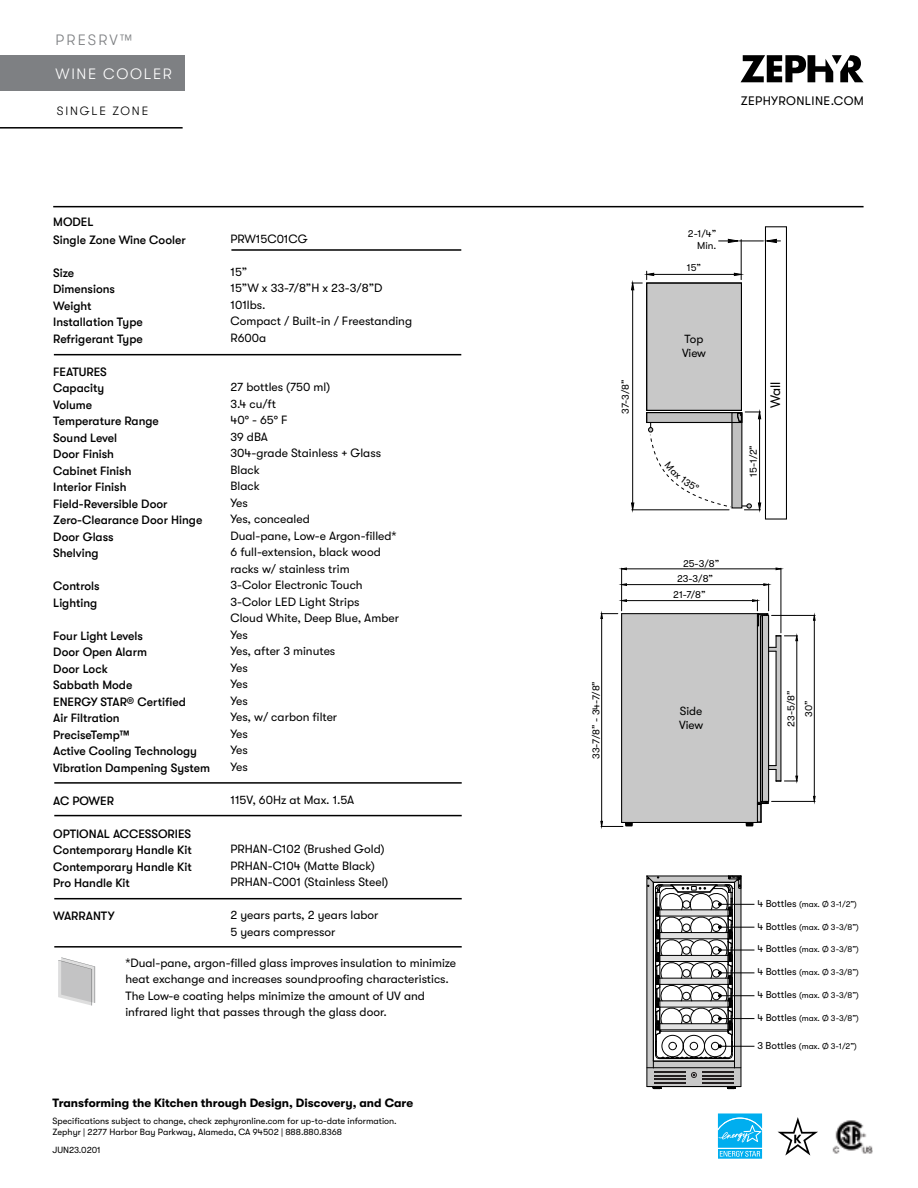
<style>
.page{position:relative;width:918px;height:1188px;background:#fff}
.page>*{position:absolute;margin:0;border:0;box-sizing:border-box;transform-origin:0 0}
.t1{font:300 15px "GT Walsheim";letter-spacing:.11em;color:#fff}
.t2{font:300 15px "GT Walsheim";letter-spacing:.15em;color:#7e8083}
.t3{font:13.65px "GT Walsheim Pro";color:#000100}
.t4{font:12.3px "GT Walsheim";letter-spacing:.03em;color:#000}
.t5{font:12px/16.5px "GT Walsheim";color:#000}
.t6{font:500 12px/16.5px "GT Walsheim";color:#000}
.t7{font:700 12px "GT Walsheim";color:#000}
.t8{font:300 12px "GT Walsheim";letter-spacing:.15em;color:#000}
.t9{font:11.85px "GT Walsheim Pro";color:#000100}
.t10{font:11.85px/14.1px "GT Walsheim Pro";letter-spacing:-.01em;color:#000}
.t11{font:10.05px "GT Walsheim Pro";color:#000100}
.t12{font:10.05px/12.1px "GT Walsheim Pro";color:#000;text-align:right}
.t13{font:9px/10.8px "GT Walsheim";color:#000}
.t14{font:8.4px "GT Walsheim Pro";color:#000}
.s1{font-size:10.05px}
</style>
<div class="page">
<div style="left:0;top:55px;width:185px;height:36px;background:#7e8083"></div>
<hr style="left:0;top:127px;width:183px;height:2px;background:#000">
<svg style="left:741px;top:55px;width:123px;height:27px"></svg>
<hr style="left:53px;top:206px;width:811px;height:1px;background:#000">
<hr style="left:231px;top:249px;width:230px;height:2px;background:#000">
<hr style="left:54px;top:354px;width:407px;height:1px;background:#000">
<hr style="left:54px;top:782px;width:408px;height:2px;background:#000">
<hr style="left:54px;top:815px;width:408px;height:1px;background:#000">
<hr style="left:54px;top:898px;width:408px;height:1px;background:#000">
<hr style="left:54px;top:946px;width:408px;height:2px;background:#000">
<svg style="left:58px;top:957px;width:37px;height:49px"></svg>
<img style="left:832px;top:1120px;width:41px;height:33px">
<svg style="left:778px;top:1117px;width:40px;height:39px"></svg>
<div style="left:647px;top:283px;width:94px;height:127px;background:#c8c8c8"></div>
<div style="left:646px;top:282px;width:96px;height:129px;border:1px solid #000"></div>
<div style="left:646px;top:412px;width:96px;height:11px;border:1px solid #000"></div>
<hr style="left:654px;top:274px;width:80px;height:1px;background:#000">
<svg style="left:734px;top:273px;width:7px;height:3px"></svg>
<hr style="left:632px;top:510px;width:97px;height:1px;background:#000">
<hr style="left:632px;top:290px;width:1px;height:213px;background:#000">
<svg style="left:631px;top:502px;width:4px;height:9px"></svg>
<svg style="left:631px;top:271px;width:23px;height:20px"></svg>
<div style="left:765px;top:226px;width:22px;height:294px;border:1px solid #000"></div>
<hr style="left:741px;top:240px;width:1px;height:40px;background:#000">
<svg style="left:719px;top:239px;width:61px;height:4px"></svg>
<div style="left:622px;top:614px;width:139px;height:208px;background:#c8c8c8"></div>
<div style="left:761px;top:614px;width:8px;height:188px;background:#c8c8c8"></div>
<hr style="left:622px;top:822px;width:135px;height:1px;background:#000">
<hr style="left:621px;top:614px;width:1px;height:208px;background:#000">
<hr style="left:757px;top:614px;width:1px;height:208px;background:#000">
<hr style="left:760px;top:616px;width:1px;height:185px;background:#000">
<hr style="left:762px;top:615px;width:1px;height:186px;background:#000">
<hr style="left:768px;top:615px;width:1px;height:186px;background:#000">
<hr style="left:622px;top:613px;width:146px;height:1px;background:#000">
<hr style="left:626px;top:600px;width:127px;height:1px;background:#000">
<svg style="left:622px;top:599px;width:5px;height:3px"></svg>
<hr style="left:626px;top:584px;width:138px;height:1px;background:#000">
<svg style="left:622px;top:583px;width:5px;height:3px"></svg>
<svg style="left:752px;top:583px;width:17px;height:43px"></svg>
<hr style="left:781px;top:568px;width:1px;height:65px;background:#000">
<hr style="left:621px;top:568px;width:1px;height:43px;background:#000">
<hr style="left:626px;top:569px;width:150px;height:1px;background:#000">
<svg style="left:775px;top:567px;width:7px;height:3px"></svg>
<svg style="left:621px;top:567px;width:6px;height:3px"></svg>
<hr style="left:772px;top:615px;width:43px;height:1px;background:#000">
<hr style="left:772px;top:801px;width:43px;height:1px;background:#000">
<hr style="left:814px;top:620px;width:1px;height:176px;background:#000">
<svg style="left:813px;top:615px;width:3px;height:6px"></svg>
<svg style="left:813px;top:796px;width:3px;height:6px"></svg>
<hr style="left:601px;top:619px;width:1px;height:202px;background:#000">
<svg style="left:769px;top:635px;width:29px;height:147px"></svg>
<svg style="left:600px;top:821px;width:33px;height:6px"></svg>
<svg style="left:746px;top:801px;width:23px;height:25px"></svg>
<svg style="left:600px;top:613px;width:18px;height:6px"></svg>
<hr style="left:718px;top:904px;width:36px;height:1px;background:#000">
<hr style="left:718px;top:927px;width:36px;height:1px;background:#000">
<hr style="left:718px;top:950px;width:36px;height:1px;background:#000">
<hr style="left:718px;top:972px;width:36px;height:1px;background:#000">
<hr style="left:718px;top:995px;width:36px;height:1px;background:#000">
<hr style="left:718px;top:1018px;width:36px;height:1px;background:#000">
<hr style="left:718px;top:1046px;width:36px;height:1px;background:#000">
<svg style="left:646px;top:875px;width:96px;height:215px"></svg>
<hr style="left:647px;top:1067px;width:94px;height:1px;background:#000">
<hr style="left:647px;top:1086px;width:94px;height:1px;background:#000">
<svg style="left:717px;top:1113px;width:46px;height:46px;background:#38bff2"></svg>
<svg style="left:648px;top:411px;width:113px;height:100px"></svg>
<p class="t2" style="left:56px;top:32px;width:78px">PRESRV™</p>
<p class="t1" style="left:56px;top:65px;width:118px">WINE COOLER</p>
<p class="t8" style="left:57px;top:105px;width:93px">SINGLE ZONE</p>
<p class="t6" style="left:53px;top:214px;width:42px">MODEL</p>
<p class="t5" style="left:231px;top:231px;width:79px">PRW15C01CG</p>
<p class="t5" style="left:231px;top:264px;width:183px">15”<br>15”W x 33-7/8”H x 23-3/8”D<br>101lbs.<br>Compact / Built-in / Freestanding<br>R600a</p>
<p class="t6" style="left:53px;top:231px;width:134px">Single Zone Wine Cooler</p>
<p class="t6" style="left:53px;top:264px;width:91px">Size<br>Dimensions<br>Weight<br>Installation Type<br>Refrigerant Type</p>
<p class="t6" style="left:53px;top:363px;width:151px">FEATURES<br>Capacity<br>Volume<br>Temperature Range<br>Sound Level<br>Door Finish<br>Cabinet Finish<br>Interior Finish<br>Field-Reversible Door<br>Zero-Clearance Door Hinge<br>Door Glass<br>Shelving</p>
<p class="t6" style="left:53px;top:578px;width:48px">Controls<br>Lighting</p>
<p class="t6" style="left:53px;top:627px;width:158px">Four Light Levels<br>Door Open Alarm<br>Door Lock<br>Sabbath Mode<br>ENERGY STAR® Certified<br>Air Filtration<br>PreciseTemp™<br>Active Cooling Technology<br>Vibration Dampening System</p>
<p class="t6" style="left:53px;top:792px;width:62px">AC POWER</p>
<p class="t6" style="left:53px;top:825px;width:140px;text-align:justify">OPTIONAL ACCESSORIES Contemporary Handle Kit Contemporary Handle Kit Pro Handle Kit</p>
<p class="t6" style="left:53px;top:908px;width:63px">WARRANTY</p>
<p class="t5" style="left:231px;top:379px;width:170px">27 bottles (750 ml)<br>3.4 cu/ft<br>40° - 65° F<br>39 dBA<br>304-grade Stainless + Glass<br>Black<br>Black<br>Yes<br>Yes, concealed<br>Dual-pane, Low-e Argon-filled*<br>6 full-extension, black wood racks w/ stainless trim<br>3-Color Electronic Touch<br>3-Color LED Light Strips<br>Cloud White, Deep Blue, Amber<br>Yes<br>Yes, after 3 minutes<br>Yes<br>Yes<br>Yes<br>Yes, w/ carbon filter<br>Yes<br>Yes<br>Yes</p>
<p class="t5" style="left:231px;top:792px;width:125px">115V, 60Hz at Max. 1.5A</p>
<p class="t5" style="left:231px;top:841px;width:159px">PRHAN-C102 (Brushed Gold)<br>PRHAN-C104 (Matte Black)<br>PRHAN-C001 (Stainless Steel)</p>
<p class="t5" style="left:231px;top:907px;width:150px">2 years parts, 2 years labor<br>5 years compressor</p>
<p class="t5" style="left:125px;top:954px;width:332px">*Dual-pane, argon-filled glass improves insulation to minimize heat exchange and increases soundproofing characteristics.<br>The Low-e coating helps minimize the amount of UV and infrared light that passes through the glass door.</p>
<p class="t7" style="left:53px;top:1096px;width:362px">Transforming the Kitchen through Design, Discovery, and Care</p>
<p class="t13" style="left:53px;top:1144px;width:50px">JUN23.0201</p>
<p class="t13" style="left:53px;top:1115px;width:346px">Specifications subject to change, check zephyronline.com for up-to-date information.<br>Zephyr | 2277 Harbor Bay Parkway, Alameda, CA 94502 | 888.880.8368</p>
<p class="t4" style="left:741px;top:94px;width:125px">ZEPHYRONLINE.COM</p>
<p class="t12" style="left:619px;top:414px;width:36px;rotate:-90deg">37-3/8”</p>
<p class="t12" style="left:688px;top:228px;width:30px">2-1/4”<br>Min.</p>
<p class="t12" style="left:687px;top:262px;width:16px">15”</p>
<p class="t10" style="left:682px;top:332px;width:26px">Top<br>View</p>
<p class="t3" style="left:768px;top:408px;width:28px;rotate:-90deg">Wall</p>
<p class="t12" style="left:747px;top:477px;width:33px;rotate:-90deg">15-1/2”</p>
<p class="t11" style="left:683px;top:558px;width:38px">25-3/8”</p>
<p class="t11" style="left:677px;top:573px;width:38px">23-3/8”</p>
<p class="t11" style="left:673px;top:589px;width:34px">21-7/8”</p>
<p class="t11" style="left:590px;top:759px;width:79px;rotate:-90deg">33-7/8” - 34-7/8”</p>
<p class="t11" style="left:785px;top:727px;width:38px;rotate:-90deg">23-5/8”</p>
<p class="t9" style="left:680px;top:704px;width:24px">Side</p>
<p class="t11" style="left:803px;top:717px;width:18px;rotate:-90deg">30”</p>
<p class="t9" style="left:679px;top:718px;width:26px">View</p>
<p class="t14" style="left:757px;top:899px;width:101px"><span class="s1">4 Bottles</span> (max. Ø 3-1/2”)</p>
<p class="t14" style="left:757px;top:922px;width:103px"><span class="s1">4 Bottles</span> (max. Ø 3-3/8”)</p>
<p class="t14" style="left:757px;top:945px;width:103px"><span class="s1">4 Bottles</span> (max. Ø 3-3/8”)</p>
<p class="t14" style="left:757px;top:968px;width:103px"><span class="s1">4 Bottles</span> (max. Ø 3-3/8”)</p>
<p class="t14" style="left:757px;top:991px;width:103px"><span class="s1">4 Bottles</span> (max. Ø 3-3/8”)</p>
<p class="t14" style="left:757px;top:1013px;width:103px"><span class="s1">4 Bottles</span> (max. Ø 3-3/8”)</p>
<p class="t14" style="left:757px;top:1041px;width:101px"><span class="s1">3 Bottles</span> (max. Ø 3-1/2”)</p>
</div>
